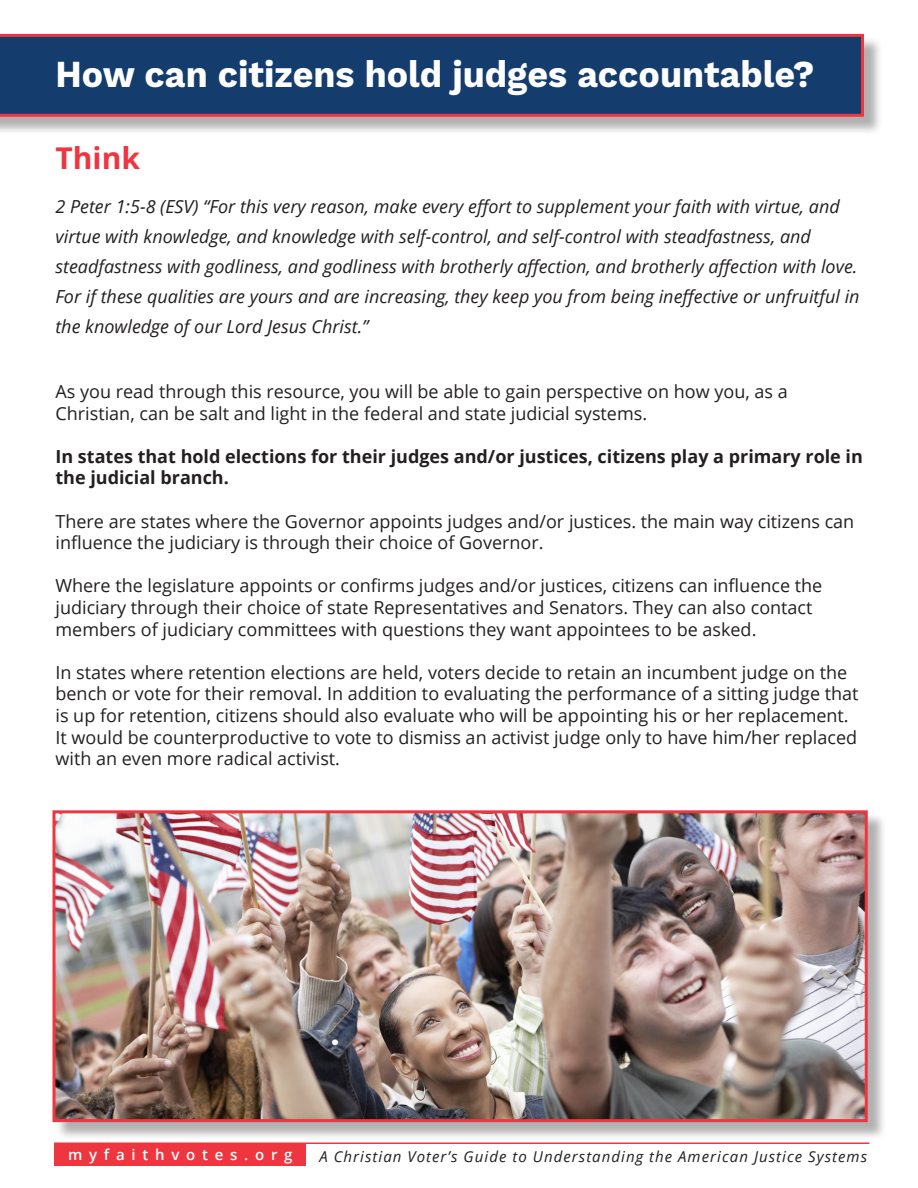
<style>
.page{position:relative;width:918px;height:1188px;background:#fff}
.page>*{position:absolute;margin:0;border:0;box-sizing:border-box;transform-origin:0 0}
.t1{font:700 37.5px "Work Sans";color:#fff;scale:.95 1}
.t2{font:700 30px "Open Sans";color:#ee3640}
.t3{font:18px/21.6px "Open Sans";color:#231f20}
.t4{font:italic 18px/30px "Open Sans";color:#231f20}
.t5{font:700 18px/21.6px "Open Sans";color:#231f20}
.t6{font:italic 15px "Open Sans";letter-spacing:.07em;color:#231f20}
.t7{font:600 15px "Open Sans";letter-spacing:.45em;color:#fff}
</style>
<div class="page">
<hr style="left:54px;top:1142px;width:815px;height:2px;background:#ee3640">
<div style="left:54px;top:1144px;width:252px;height:22px;background:#ee3640"></div>
<div style="left:0;top:36px;width:883px;height:100px;background:#231f20;opacity:.35"></div>
<svg style="left:0;top:34px;width:864px;height:83px;background:#243c6a"></svg>
<div style="left:55px;top:813px;width:831px;height:328px;background:#231f20;opacity:.35"></div>
<img style="left:56px;top:814px;width:808px;height:304px">
<div style="left:52px;top:810px;width:816px;height:312px;border:3px solid #ee3640"></div>
<p class="t1" style="left:56px;top:53px;width:800px">How can citizens hold judges accountable?</p>
<p class="t2" style="left:56px;top:137px;width:86px">Think</p>
<p class="t4" style="left:56px;top:191px;width:806px">2 Peter 1:5-8 (ESV) “For this very reason, make every effort to supplement your faith with virtue, and virtue with knowledge, and knowledge with self-control, and self-control with steadfastness, and steadfastness with godliness, and godliness with brotherly affection, and brotherly affection with love.<br>For if these qualities are yours and are increasing, they keep you from being ineffective or unfruitful in the knowledge of our Lord Jesus Christ.”</p>
<p class="t3" style="left:56px;top:380px;width:734px">As you read through this resource, you will be able to gain perspective on how you, as a<br>Christian, can be salt and light in the federal and state judicial systems.</p>
<p class="t5" style="left:56px;top:445px;width:809px">In states that hold elections for their judges and/or justices, citizens play a primary role in the judicial branch.</p>
<p class="t3" style="left:56px;top:510px;width:800px">There are states where the Governor appoints judges and/or justices. the main way citizens can influence the judiciary is through their choice of Governor.</p>
<p class="t3" style="left:56px;top:575px;width:768px">Where the legislature appoints or confirms judges and/or justices, citizens can influence the judiciary through their choice of state Representatives and Senators. They can also contact members of judiciary committees with questions they want appointees to be asked.</p>
<p class="t3" style="left:56px;top:661px;width:805px">In states where retention elections are held, voters decide to retain an incumbent judge on the bench or vote for their removal. In addition to evaluating the performance of a sitting judge that is up for retention, citizens should also evaluate who will be appointing his or her replacement.<br>It would be counterproductive to vote to dismiss an activist judge only to have him/her replaced with an even more radical activist.</p>
<p class="t7" style="left:68px;top:1144px;width:226px">myfaithvotes.org</p>
<p class="t6" style="left:319px;top:1146px;width:549px">A Christian Voter’s Guide to Understanding the American Justice Systems</p>
</div>
